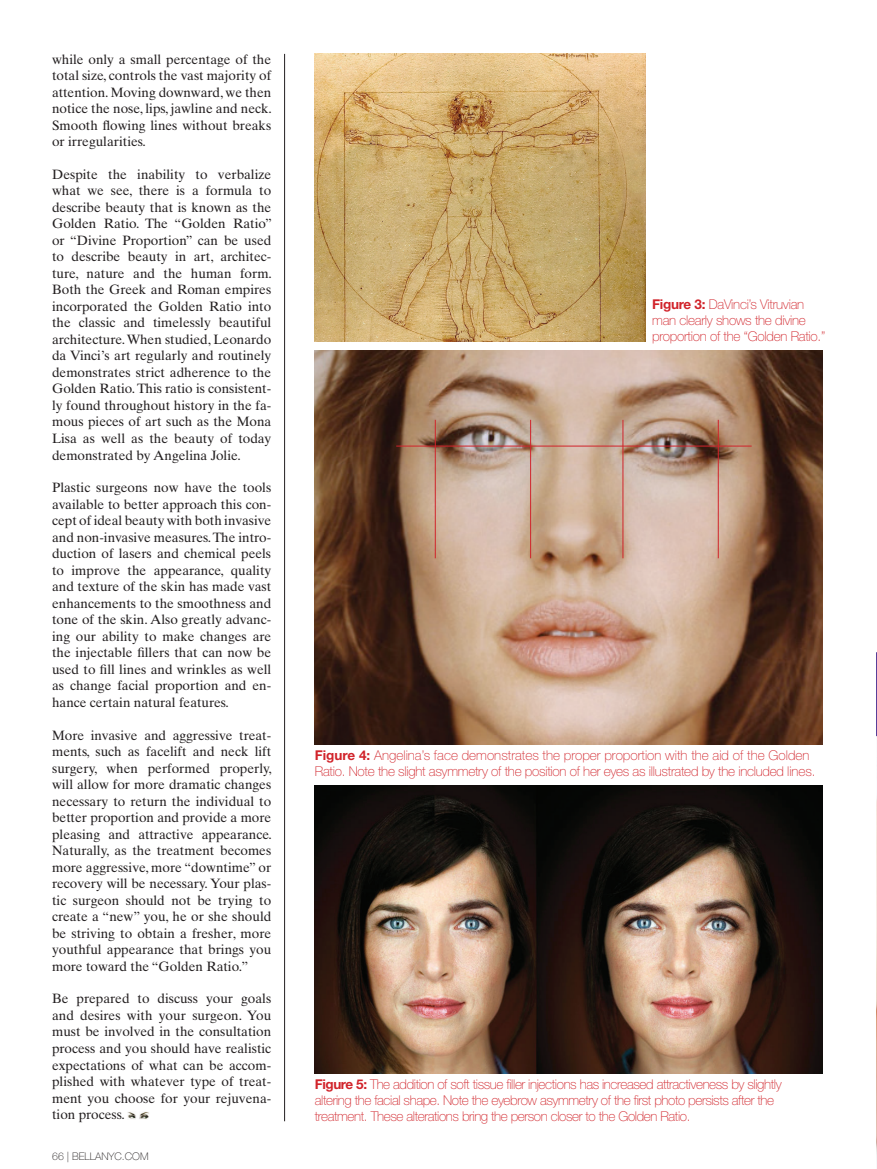
<style>
.page{position:relative;width:877px;height:1169px;background:#fff}
.page>*{position:absolute;margin:0;border:0;box-sizing:border-box;transform-origin:0 0}
.t1{font:13.5px/16.5px "Times Ten LT Std";color:#231f20;text-align:justify}
.t2{font:100 13.5px/16.2px "Helvetica Neue LT Std";letter-spacing:-.02em;color:#d1232a}
.t3{font:100 10.5px "Helvetica Neue LT Std";color:#231f20}
.s1{font-weight:700}
</style>
<div class="page">
<img style="left:127px;top:1112px;width:22px;height:6px">
<img style="left:315px;top:54px;width:330px;height:287px">
<img style="left:315px;top:350px;width:507px;height:394px">
<img style="left:315px;top:785px;width:507px;height:287px">
<hr style="left:284px;top:54px;width:1px;height:1066px;background:#231f20">
<hr style="left:396px;top:445px;width:355px;height:1px;background:#d1232a">
<hr style="left:622px;top:419px;width:1px;height:139px;background:#d1232a">
<hr style="left:435px;top:419px;width:1px;height:139px;background:#d1232a">
<hr style="left:717px;top:419px;width:1px;height:139px;background:#d1232a">
<hr style="left:530px;top:419px;width:1px;height:139px;background:#d1232a">
<img style="left:876px;top:652px;width:1px;height:506px">
<p class="t1" style="left:52px;top:51px;width:221px">while only a small percentage of the total size, controls the vast majority of attention. Moving downward, we then notice the nose, lips, jawline and neck.<br>Smooth owing lines without breaks or irregularities.</p>
<p class="t1" style="left:52px;top:166px;width:221px">Despite the inability to verbalize what we see, there is a formula to describe beauty that is known as the Golden Ratio. The “Golden Ratio” or “Divine Proportion” can be used to describe beauty in art, architec&shy;ture, nature and the human form.<br>Both the Greek and Roman empires incorporated the Golden Ratio into the classic and timelessly beautiful architecture. When studied, Leonardo da Vinci’s art regularly and routinely demonstrates strict adherence to the Golden Ratio. This ratio is consistent&shy;ly found throughout history in the fa&shy;mous pieces of art such as the Mona Lisa as well as the beauty of today demonstrated by Angelina Jolie.</p>
<p class="t1" style="left:52px;top:479px;width:221px">Plastic surgeons now have the tools available to better approach this con&shy;cept of ideal beauty with both invasive and non-invasive measures. The intro&shy;duction of lasers and chemical peels to improve the appearance, quality and texture of the skin has made vast enhancements to the smoothness and tone of the skin. Also greatly advanc&shy;ing our ability to make changes are the injectable llers that can now be used to ll lines and wrinkles as well as change facial proportion and en&shy;hance certain natural features.</p>
<p class="t1" style="left:52px;top:726px;width:221px">More invasive and aggressive treat&shy;ments, such as facelift and neck lift surgery, when performed properly, will allow for more dramatic changes necessary to return the individual to better proportion and provide a more pleasing and attractive appearance.<br>Naturally, as the treatment becomes more aggressive, more “downtime” or recovery will be necessary. Your plas&shy;tic surgeon should not be trying to create a “new” you, he or she should be striving to obtain a fresher, more youthful appearance that brings you more toward the “Golden Ratio.”</p>
<p class="t1" style="left:52px;top:990px;width:221px">Be prepared to discuss your goals and desires with your surgeon. You must be involved in the consultation process and you should have realistic expectations of what can be accom&shy;plished with whatever type of treat&shy;ment you choose for your rejuvena&shy;tion process.</p>
<p class="t3" style="left:52px;top:1149px;width:98px">66 | BELLANYC.COM</p>
<p class="t2" style="left:652px;top:296px;width:174px"><span class="s1">Figure 3:</span> DaVinci’s Vitruvian man clearly shows the divine proportion of the “Golden Ratio.”</p>
<p class="t2" style="left:315px;top:746px;width:502px"><span class="s1">Figure 4:</span> Angelina’s face demonstrates the proper proportion with the aid of the Golden<br>Ratio. Note the slight asymmetry of the position of her eyes as illustrated by the included lines.</p>
<p class="t2" style="left:315px;top:1075px;width:468px"><span class="s1">Figure 5:</span> The addition of soft tissue ller injections has increased attractiveness by slightly altering the facial shape. Note the eyebrow asymmetry of the rst photo persists after the treatment. These alterations bring the person closer to the Golden Ratio.</p>
</div>
